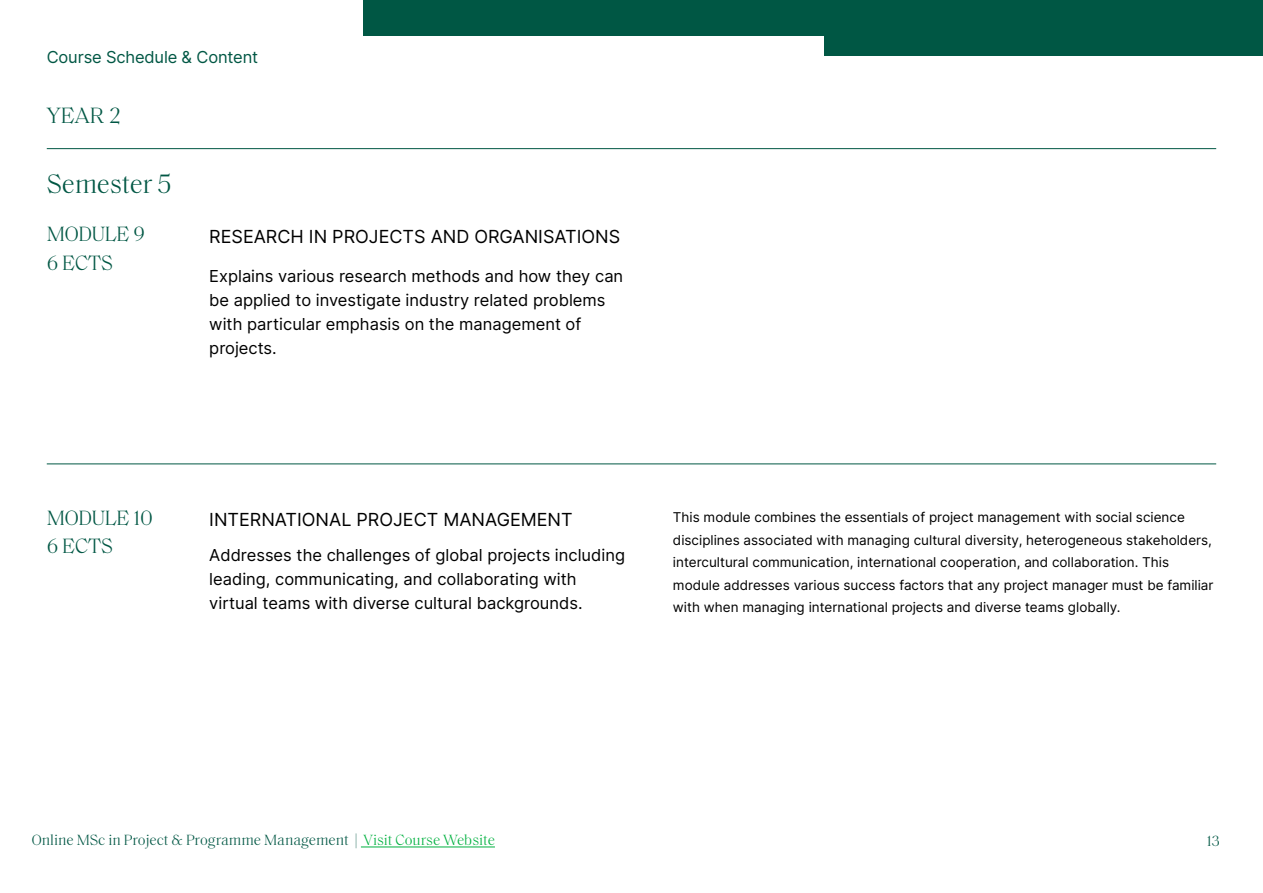
<style>
.page{position:relative;width:1263px;height:893px;background:#fff}
.page>*{position:absolute;margin:0;border:0;box-sizing:border-box;transform-origin:0 0}
.t1{font:300 27px "Saol Text";letter-spacing:-.01em;color:#005744}
.t2{font:300 22.5px "Saol Text";color:#005744}
.t3{font:300 21px "Saol Text";letter-spacing:-.01em;color:#005744}
.t4{font:18px "Inter";color:#000}
.t5{font:16.5px/24px "Inter";color:#000}
.t6{font:16.5px "Inter";letter-spacing:-.01em;color:#005744}
.t7{font:300 15px "Saol Text";color:#005744}
.t8{font:13.5px/22.5px "Inter";color:#000}
.s1{color:#00b140}
</style>
<div class="page">
<div style="left:824px;top:36px;width:439px;height:20px;background:#005744"></div>
<hr style="left:361px;top:847px;width:134px;height:1px;background:#00b140">
<div style="left:364px;top:0;width:899px;height:36px;background:#005744"></div>
<hr style="left:47px;top:148px;width:1169px;height:1px;background:#005744">
<hr style="left:47px;top:463px;width:1169px;height:1px;background:#005744">
<p class="t6" style="left:47px;top:45px;width:213px">Course Schedule &amp; Content</p>
<p class="t2" style="left:47px;top:99px;width:75px">YEAR 2</p>
<p class="t1" style="left:47px;top:164px;width:126px">Semester 5</p>
<p class="t3" style="left:47px;top:219px;width:100px">MODULE 9</p>
<p class="t3" style="left:47px;top:247px;width:68px">6 ECTS</p>
<p class="t4" style="left:209px;top:223px;width:412px">RESEARCH IN PROJECTS AND ORGANISATIONS</p>
<p class="t5" style="left:209px;top:264px;width:415px">Explains various research methods and how they can be applied to investigate industry related problems with particular emphasis on the management of projects.</p>
<p class="t3" style="left:47px;top:503px;width:108px">MODULE 10</p>
<p class="t3" style="left:47px;top:531px;width:68px">6 ECTS</p>
<p class="t4" style="left:209px;top:507px;width:365px">INTERNATIONAL PROJECT MANAGEMENT</p>
<p class="t5" style="left:209px;top:543px;width:417px">Addresses the challenges of global projects including leading, communicating, and collaborating with virtual teams with diverse cultural backgrounds.</p>
<p class="t8" style="left:673px;top:506px;width:542px">This module combines the essentials of project management with social science disciplines associated with managing cultural diversity, heterogeneous stakeholders, intercultural communication, international cooperation, and collaboration. This module addresses various success factors that any project manager must be familiar with when managing international projects and diverse teams globally.</p>
<p class="t7" style="left:32px;top:830px;width:465px">Online MSc in Project &amp; Programme Management | <span class="s1">Visit Course Website</span></p>
<p class="t7" style="left:1207px;top:830px;width:14px">13</p>
</div>
